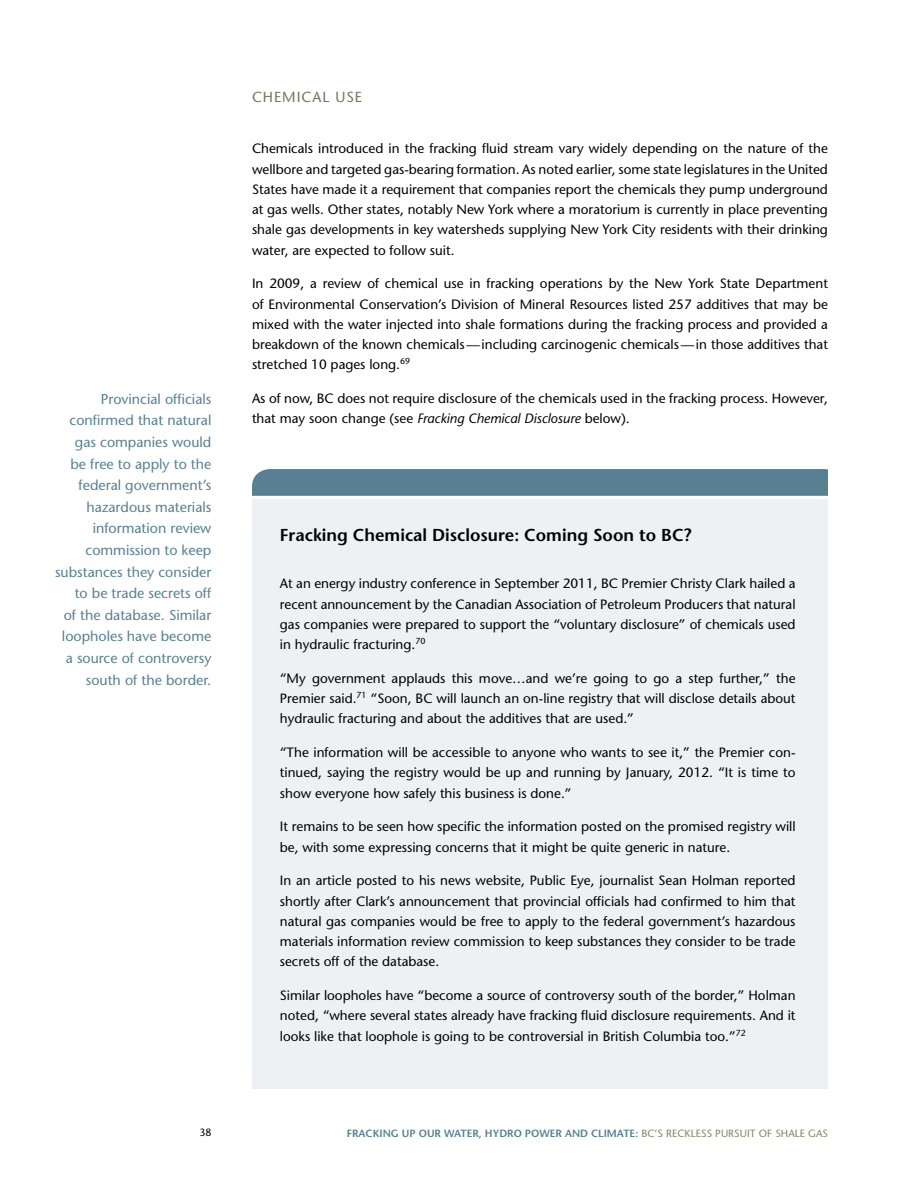
<style>
.page{position:relative;width:918px;height:1188px;background:#fff}
.page>*{position:absolute;margin:0;border:0;box-sizing:border-box;transform-origin:0 0}
.t1{font:600 17.25px "Stone Sans";color:#000}
.t2{font:14.55px "Stone Sans";letter-spacing:.065em;color:#767662}
.t3{font:14.25px/21.6px "Stone Sans";color:#598092;text-align:right}
.t4{font:13.5px/20.2px "Stone Sans";color:#000;text-align:justify}
.t5{font:600 10.5px "Stone Sans";color:#598092}
.t6{font:10.5px "Stone Sans";color:#000}
.s1{font-style:italic}
.s2{font-weight:400;color:#83876c}
</style>
<div class="page">
<div style="left:252px;top:469px;width:590px;height:264px;background:#598092;border-radius:18px"></div>
<div style="left:252px;top:497px;width:576px;height:592px;background:#edf1f3"></div>
<hr style="left:252px;top:496px;width:592px;height:3px;background:#fff">
<div style="left:828px;top:459px;width:14px;height:311px;background:#fff"></div>
<p class="t3" style="left:55px;top:388px;width:158px">Provincial officials confirmed that natural gas companies would<br>be free to apply to the federal government’s hazardous materials information review commission to keep substances they consider to be trade secrets off<br>of the database. Similar loopholes have become a source of controversy south of the border.</p>
<p class="t2" style="left:252px;top:88px;width:112px">Ch emical Use</p>
<p class="t4" style="left:252px;top:138px;width:578px">Chemicals introduced in the fracking fluid stream vary widely depending on the nature of the wellbore and targeted gas-bearing formation. As noted earlier, some state legislatures in the United States have made it a requirement that companies report the chemicals they pump underground at gas wells. Other states, notably N ew York where a moratorium is currently in place preventing shale gas developments in key watersheds supplying New York City residents with their drinking water, are expected to follow suit.</p>
<p class="t4" style="left:252px;top:273px;width:578px">I n 2009, a review of chemical use in fracking operations by the N ew York State Department of Environmental Conservation’s Division of M ineral Resources listed 257 additives that may be mixed with the water injected into shale formations during the fracking process and provided a breakdown of the known chemicals—including carcinogenic chemicals—in those additives that stretched 10 pages long.<sup>69</sup></p>
<p class="t4" style="left:252px;top:388px;width:577px">As of now, BC does not require disclosure of the chemicals used in the fracking process. However, that may soon change (see <span class="s1">Fracking Chemical Disclosure</span> below).</p>
<p class="t1" style="left:280px;top:524px;width:413px">FRACKING CHEMICAL DISCLOSURE: COMING SOON TO BC?</p>
<p class="t4" style="left:280px;top:573px;width:517px">At an energy industry conference in September 2011, BC Premier Christy Clark hailed a recent announcement by the Canadian Association of Petroleum Producers that natural gas companies were prepared to support the “voluntary disclosure” of chemicals used in hydraulic fracturing.<sup>70</sup></p>
<p class="t4" style="left:280px;top:668px;width:517px">“My government applauds this move…and we’re going to go a step further,” the Premier said.<sup>71</sup> “Soon, BC will launch an on-line registry that will disclose details about hydraulic fracturing and about the additives that are used.”</p>
<p class="t4" style="left:280px;top:742px;width:517px">“The information will be accessible to anyone who wants to see it,” the Premier con&shy;tinued, saying the registry would be up and running by January, 2012. “It is time to show everyone how safely this business is done.”</p>
<p class="t4" style="left:280px;top:816px;width:517px">It remains to be seen how specific the information posted on the promised registry will be, with some expressing concerns that it might be quite generic in nature.</p>
<p class="t4" style="left:280px;top:870px;width:517px">I n an article posted to his news website, Public Eye, journalist Sean Holman reported shortly after Clark’s announcement that provincial officials had confirmed to him that natural gas companies would be free to apply to the federal government’s hazardous materials information review commission to keep substances they consider to be trade secrets off of the database.</p>
<p class="t4" style="left:280px;top:985px;width:517px">Similar loopholes have “become a source of controversy south of the border,” Holman noted, “where several states already have fracking fluid disclosure requirements. And it looks like that loophole is going to be controversial in British Columbia too.”<sup>72</sup></p>
<p class="t6" style="left:199px;top:1126px;width:14px">38</p>
<p class="t5" style="left:347px;top:1127px;width:483px">FRACKING UP OUR WATER, HYDRO POWER AND CLIMATE: <span class="s2">BC’s reckless pursuit of shale Gas</span></p>
</div>
